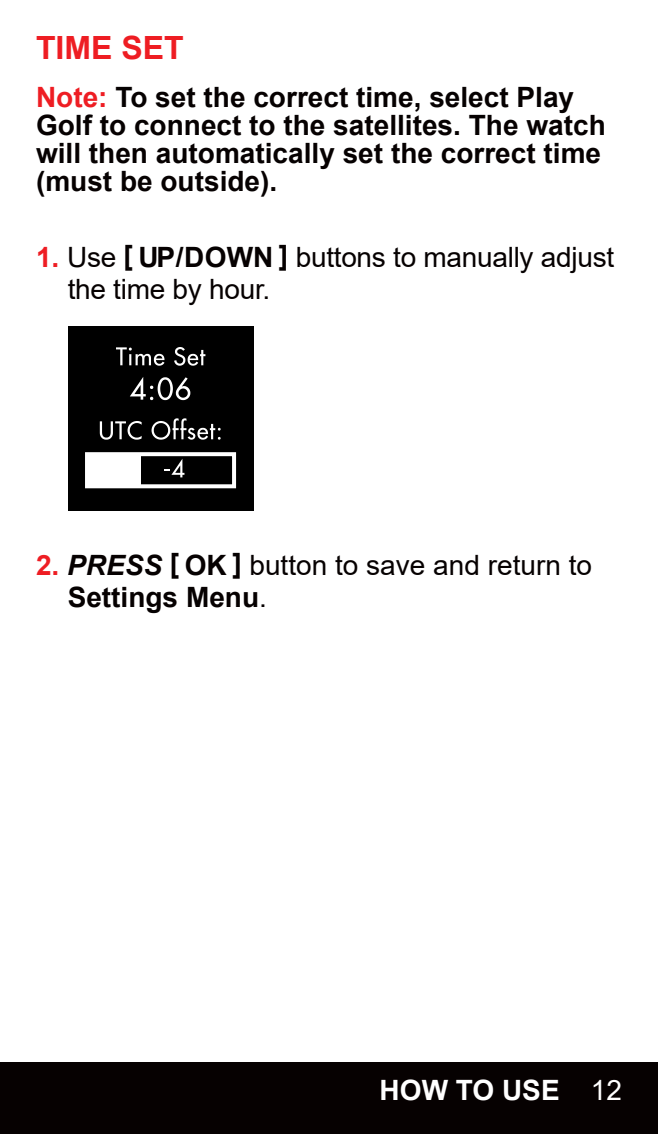
<style>
.page{position:relative;width:658px;height:1134px;background:#fff}
.page>*{position:absolute;margin:0;border:0;box-sizing:border-box;transform-origin:0 0}
.t1{font:700 32px "Arial";color:#ee1d23}
.t2{font:700 28px/28px "Arial";color:#060101}
.t3{font:28px/32px "Arial";letter-spacing:-.01em;color:#060101}
.t4{font:700 28px "Arial";color:#fff}
.s1{color:#ee1d23}
.s2{font-weight:700;color:#ee1d23}
.s3{font-weight:700}
.s4{font-weight:700;font-style:italic}
.s5{font-weight:400}
</style>
<div class="page">
<div style="left:68px;top:326px;width:185px;height:185px;background:#000"></div>
<svg style="left:116px;top:347px;width:48px;height:19px"></svg>
<svg style="left:174px;top:347px;width:31px;height:19px"></svg>
<svg style="left:130px;top:377px;width:60px;height:23px"></svg>
<svg style="left:100px;top:421px;width:42px;height:19px"></svg>
<svg style="left:151px;top:418px;width:70px;height:22px"></svg>
<div style="left:85px;top:452px;width:151px;height:36px;border:4px solid #fff"></div>
<div style="left:87px;top:455px;width:54px;height:33px;background:#fff"></div>
<svg style="left:164px;top:459px;width:20px;height:18px"></svg>
<div style="left:0;top:1062px;width:658px;height:72px;background:#060101"></div>
<p class="t1" style="left:36px;top:26px;width:149px">TIME SET</p>
<p class="t2" style="left:36px;top:84px;width:571px"><span class="s1">Note:</span> To set the correct time, select Play Golf to connect to the satellites. The watch will then automatically set the correct time (must be outside).</p>
<p class="t3" style="left:68px;top:241px;width:548px;text-indent:-32px"><span class="s2">1.</span> Use <span class="s3">[ UP/DOWN ]</span> buttons to manually adjust the time by hour.</p>
<p class="t3" style="left:68px;top:549px;width:526px;text-indent:-32px"><span class="s2">2.</span> <span class="s4">PRESS</span> <span class="s3">[ OK ]</span> button to save and return to<br><span class="s3">Settings Menu</span>.</p>
<p class="t4" style="left:379px;top:1071px;width:244px">HOW TO USE <span class="s5">12</span></p>
</div>
